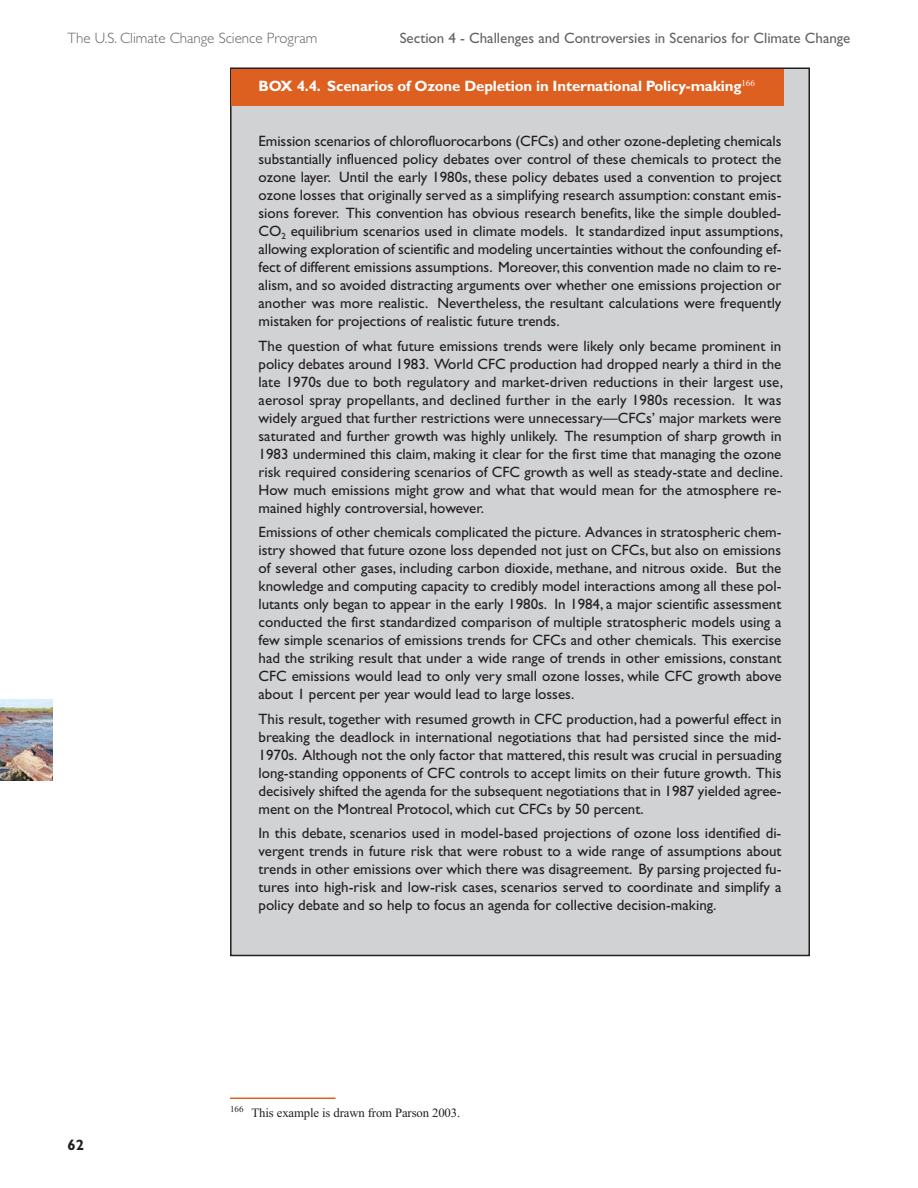
<style>
.page{position:relative;width:918px;height:1188px;background:#fff}
.page>*{position:absolute;margin:0;border:0;box-sizing:border-box;transform-origin:0 0}
.t1{font:15px/18px "Gill Sans";color:#231f20;text-align:justify}
.t2{font:700 15px "Gill Sans";letter-spacing:-.01em;color:#fff}
.t3{font:15px "Gill Sans";color:#636466}
.t4{font:300 15px "Gill Sans";color:#636466}
.t5{font:700 15px "Gill Sans";color:#231f20}
.t6{font:12.75px "Times New Roman";letter-spacing:-.01em;color:#231f20}
</style>
<div class="page">
<hr style="left:230px;top:1098px;width:106px;height:1px;background:#de6020">
<img style="left:0;top:700px;width:53px;height:81px">
<div style="left:231px;top:68px;width:578px;height:888px;background:#d1d2d4"></div>
<div style="left:232px;top:69px;width:552px;height:37px;background:#de6020"></div>
<p class="t4" style="left:67px;top:33px;width:251px">The U.S. Climate Change Science Program</p>
<p class="t3" style="left:400px;top:33px;width:452px">Section 4 - Challenges and Controversies in Scenarios for Climate Change</p>
<p class="t2" style="left:259px;top:81px;width:498px">BOX 4.4. Scenarios of Ozone Depletion in International Policy-making<sup>166</sup></p>
<p class="t1" style="left:259px;top:134px;width:526px">Emission scenarios of chlorofluorocarbons (CFCs) and other ozone-depleting chemicals substantially influenced policy debates over control of these chemicals to protect the ozone layer. Until the early 1980s, these policy debates used a convention to project ozone losses that originally served as a simplifying research assumption: constant emis&shy;sions forever. This convention has obvious research benefits, like the simple doubled-CO<sub>2</sub> equilibrium scenarios used in climate models. It standardized input assumptions, allowing exploration of scientific and modeling uncertainties without the confounding ef&shy;fect of different emissions assumptions. Moreover, this convention made no claim to re&shy;alism, and so avoided distracting arguments over whether one emissions projection or another was more realistic. Nevertheless, the resultant calculations were frequently mistaken for projections of realistic future trends.</p>
<p class="t1" style="left:259px;top:338px;width:526px">The question of what future emissions trends were likely only became prominent in policy debates around 1983. World CFC production had dropped nearly a third in the late 1970s due to both regulatory and market-driven reductions in their largest use, aerosol spray propellants, and declined further in the early 1980s recession. It was widely argued that further restrictions were unnecessary—CFCs’ major markets were saturated and further growth was highly unlikely. The resumption of sharp growth in 1983 undermined this claim, making it clear for the first time that managing the ozone risk required considering scenarios of CFC growth as well as steady-state and decline.<br>How much emissions might grow and what that would mean for the atmosphere re&shy;mained highly controversial, however.</p>
<p class="t1" style="left:259px;top:525px;width:525px">Emissions of other chemicals complicated the picture. Advances in stratospheric chem&shy;istry showed that future ozone loss depended not just on CFCs, but also on emissions of several other gases, including carbon dioxide, methane, and nitrous oxide. But the knowledge and computing capacity to credibly model interactions among all these pol&shy;lutants only began to appear in the early 1980s. In 1984, a major scientific assessment conducted the first standardized comparison of multiple stratospheric models using a few simple scenarios of emissions trends for CFCs and other chemicals. This exercise had the striking result that under a wide range of trends in other emissions, constant CFC emissions would lead to only very small ozone losses, while CFC growth above about 1 percent per year would lead to large losses.</p>
<p class="t1" style="left:259px;top:711px;width:525px">This result, together with resumed growth in CFC production, had a powerful effect in breaking the deadlock in international negotiations that had persisted since the mid-1970s. Although not the only factor that mattered, this result was crucial in persuading long-standing opponents of CFC controls to accept limits on their future growth. This decisively shifted the agenda for the subsequent negotiations that in 1987 yielded agree&shy;ment on the Montreal Protocol, which cut CFCs by 50 percent.</p>
<p class="t1" style="left:259px;top:826px;width:525px">In this debate, scenarios used in model-based projections of ozone loss identified di&shy;vergent trends in future risk that were robust to a wide range of assumptions about trends in other emissions over which there was disagreement. By parsing projected fu&shy;tures into high-risk and low-risk cases, scenarios served to coordinate and simplify a policy debate and so help to focus an agenda for collective decision-making.</p>
<p class="t5" style="left:67px;top:1140px;width:18px">62</p>
<p class="t6" style="left:230px;top:1108px;width:232px"><sup>166</sup> This example is drawn from Parson 2003.</p>
</div>
